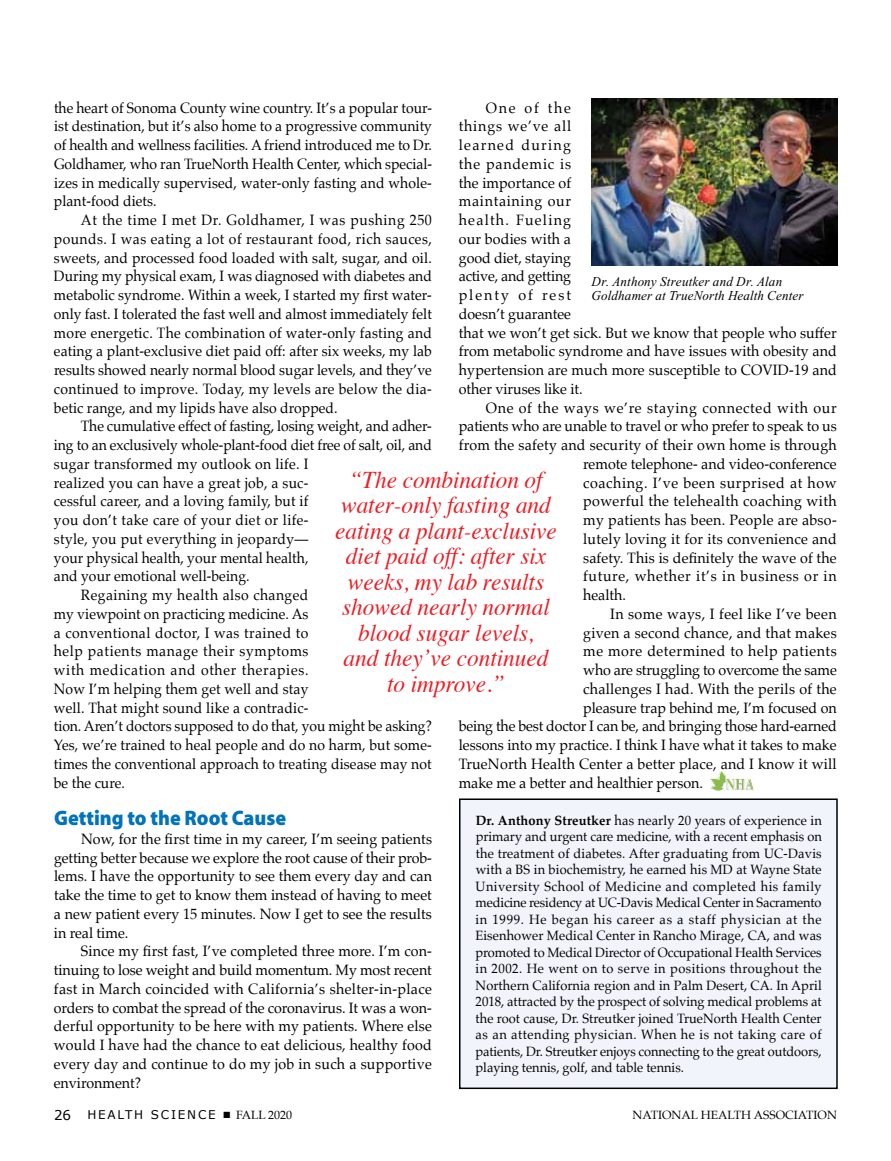
<style>
.page{position:relative;width:891px;height:1161px;background:#fff}
.page>*{position:absolute;margin:0;border:0;box-sizing:border-box;transform-origin:0 0}
.t1{font:italic 24px/25.5px "Times";color:#ed1d24;text-align:center}
.t2{font:21px "Myriad MM 830 600";letter-spacing:.05em;color:#0073bb;scale:.95 1}
.t3{font:15px/18.8px "Palatino";letter-spacing:.01em;color:#000;text-align:justify;scale:.95 1}
.t4{font:15px/18.8px "Palatino";letter-spacing:.01em;color:#000;text-align:justify;scale:.93 1}
.t5{font:15px "Palatino";letter-spacing:-.01em;color:#000;scale:.95 1}
.t6{font:15px "Palatino";letter-spacing:.045em;color:#000;scale:.95 1}
.t7{font:15px "Palatino";letter-spacing:.03em;color:#000;scale:.93 1}
.t8{font:15px "Palatino";letter-spacing:.04em;color:#000;scale:.95 1}
.t9{font:15px "Palatino";letter-spacing:.05em;color:#000;scale:.93 1}
.t10{font:15px "Palatino";letter-spacing:.045em;color:#000;scale:.93 1}
.t11{font:15px "Palatino";letter-spacing:.035em;color:#000;scale:.93 1}
.t12{font:15px "Palatino";letter-spacing:.03em;color:#000;scale:.95 1}
.t13{font:13.5px/16.5px "Palatino";color:#000;text-align:justify;scale:.95 1}
.t14{font:italic 13.5px/14.4px "Times New Roman";letter-spacing:.01em;color:#000}
.t15{font:12px "Palatino";color:#000}
.t16{font:12px "Verdana";letter-spacing:.15em;color:#000}
.s1{font-weight:700}
.s2{font-size:13.5px}
.s3{font-family:"Palatino"}
</style>
<div class="page">
<img style="left:710px;top:771px;width:43px;height:20px">
<img style="left:592px;top:99px;width:246px;height:167px">
<div style="left:460px;top:799px;width:377px;height:289px;background:#f1f4fa"></div>
<div style="left:459px;top:798px;width:379px;height:291px;border:2px solid #000"></div>
<p class="t4" style="left:54px;top:98px;width:408px">the heart of Sonoma County wine country. It’s a popular tour&shy;ist destination, but it’s also home to a progressive community of health and wellness facilities. A friend introduced me to Dr.<br>Goldhamer, who ran TrueNorth Health Center, which special&shy;izes in medically supervised, water-only fasting and whole&shy;plant-food diets.</p>
<p class="t4" style="left:54px;top:210px;width:408px;text-indent:27px">At the time I met Dr. Goldhamer, I was pushing 250 pounds. I was eating a lot of restaurant food, rich sauces, sweets, and processed food loaded with salt, sugar, and oil.<br>During my physical exam, I was diagnosed with diabetes and metabolic syndrome. Within a week, I started my first water&shy;only fast. I tolerated the fast well and almost immediately felt more energetic. The combination of water-only fasting and eating a plant-exclusive diet paid off: after six weeks, my lab results showed nearly normal blood sugar levels, and they’ve continued to improve. Today, my levels are below the dia&shy;betic range, and my lipids have also dropped.</p>
<p class="t4" style="left:81px;top:417px;width:379px">The cumulative effect of fasting, losing weight, and adher-</p>
<p class="t4" style="left:54px;top:435px;width:408px">ing to an exclusively whole-plant-food diet free of salt, oil, and</p>
<p class="t4" style="left:54px;top:454px;width:275px">sugar transformed my outlook on life. I</p>
<p class="t4" style="left:54px;top:473px;width:275px">realized you can have a great job, a suc-</p>
<p class="t4" style="left:54px;top:492px;width:275px">cessful career, and a loving family, but if</p>
<p class="t7" style="left:54px;top:507px;width:275px">you don’t take care of your diet or life-</p>
<p class="t4" style="left:54px;top:529px;width:275px">style, you put everything in jeopardy—</p>
<p class="t4" style="left:54px;top:548px;width:275px">your physical health, your mental health,</p>
<p class="t4" style="left:54px;top:567px;width:212px">and your emotional well-being.</p>
<p class="t11" style="left:81px;top:582px;width:246px">Regaining my health also changed</p>
<p class="t4" style="left:54px;top:604px;width:275px">my viewpoint on practicing medicine. As</p>
<p class="t7" style="left:54px;top:620px;width:275px">a conventional doctor, I was trained to</p>
<p class="t10" style="left:54px;top:639px;width:275px">help patients manage their symptoms</p>
<p class="t9" style="left:54px;top:657px;width:275px">with medication and other therapies.</p>
<p class="t4" style="left:54px;top:679px;width:275px">Now I’m helping them get well and stay</p>
<p class="t4" style="left:54px;top:698px;width:275px">well. That might sound like a contradic-</p>
<p class="t4" style="left:54px;top:717px;width:408px">tion. Aren’t doctors supposed to do that, you might be asking?</p>
<p class="t4" style="left:54px;top:735px;width:408px">Yes, we’re trained to heal people and do no harm, but some-</p>
<p class="t4" style="left:54px;top:754px;width:408px">times the conventional approach to treating disease may not</p>
<p class="t4" style="left:54px;top:773px;width:78px">be the cure.</p>
<h2 class="t2" style="left:54px;top:808px;width:245px">Getting to the Root Cause</h2>
<p class="t3" style="left:54px;top:829px;width:400px;text-indent:27px">Now, for the first time in my career, I’m seeing patients getting better because we explore the root cause of their prob&shy;lems. I have the opportunity to see them every day and can take the time to get to know them instead of having to meet a new patient every 15 minutes. Now I get to see the results in real time.</p>
<p class="t3" style="left:54px;top:942px;width:400px;text-indent:27px">Since my first fast, I’ve completed three more. I’m con&shy;tinuing to lose weight and build momentum. My most recent fast in March coincided with California’s shelter-in-place orders to combat the spread of the coronavirus. It was a won&shy;derful opportunity to be here with my patients. Where else would I have had the chance to eat delicious, healthy food every day and continue to do my job in such a supportive environment?</p>
<p class="t3" style="left:459px;top:98px;width:399px;text-align:left;text-indent:27px">One of the<br>things we’ve all<br>learned during<br>the pandemic is<br>the importance of<br>maintaining our<br>health. Fueling<br>our bodies with a<br>good diet, staying<br>active, and getting<br>plenty of rest<br>doesn’t guarantee<br>that we won’t get sick. But we know that people who suffer from metabolic syndrome and have issues with obesity and hypertension are much more susceptible to COVID-19 and other viruses like it.</p>
<p class="t6" style="left:486px;top:395px;width:371px">One of the ways we’re staying connected with our</p>
<p class="t3" style="left:459px;top:417px;width:399px">patients who are unable to travel or who prefer to speak to us</p>
<p class="t3" style="left:459px;top:435px;width:399px">from the safety and security of their own home is through</p>
<p class="t3" style="left:583px;top:454px;width:268px">remote telephone- and video-conference</p>
<p class="t8" style="left:583px;top:470px;width:268px">coaching. I’ve been surprised at how</p>
<p class="t3" style="left:583px;top:492px;width:268px">powerful the telehealth coaching with</p>
<p class="t3" style="left:583px;top:510px;width:268px">my patients has been. People are abso-</p>
<p class="t3" style="left:583px;top:529px;width:268px">lutely loving it for its convenience and</p>
<p class="t3" style="left:583px;top:548px;width:268px">safety. This is definitely the wave of the</p>
<p class="t6" style="left:583px;top:564px;width:268px">future, whether it’s in business or in</p>
<p class="t3" style="left:583px;top:585px;width:47px">health.</p>
<p class="t12" style="left:610px;top:601px;width:240px">In some ways, I feel like I’ve been</p>
<p class="t3" style="left:583px;top:623px;width:268px">given a second chance, and that makes</p>
<p class="t8" style="left:583px;top:639px;width:268px">me more determined to help patients</p>
<p class="t5" style="left:583px;top:657px;width:268px">who are struggling to overcome the same</p>
<p class="t3" style="left:583px;top:679px;width:268px">challenges I had. With the perils of the</p>
<p class="t3" style="left:583px;top:698px;width:268px">pleasure trap behind me, I’m focused on</p>
<p class="t5" style="left:459px;top:714px;width:399px">being the best doctor I can be, and bringing those hard-earned</p>
<p class="t3" style="left:459px;top:735px;width:399px">lessons into my practice. I think I have what it takes to make</p>
<p class="t3" style="left:459px;top:754px;width:399px">TrueNorth Health Center a better place, and I know it will</p>
<p class="t3" style="left:459px;top:773px;width:259px">make me a better and healthier person.</p>
<p class="t14" style="left:592px;top:274px;width:213px">Dr. Anthony Streutker and Dr. Alan<br>Goldhamer at TrueNorth Health Center</p>
<h1 class="t1" style="left:335px;top:466px;width:223px">“The combination of water-only fasting and eating a plant-exclusive diet paid off: after six weeks, my lab results showed nearly normal blood sugar levels,<br>and they’ve continued to improve.”</h1>
<p class="t13" style="left:476px;top:812px;width:366px"><span class="s1">Dr. Anthony Streutker</span> has nearly 20 years of experience in primary and urgent care medicine, with a recent emphasis on the treatment of diabetes. After graduating from UC-Davis with a BS in biochemistry, he earned his MD at Wayne State University School of Medicine and completed his family medicine residency at UC-Davis Medical Center in Sacramento in 1999. He began his career as a staff physician at the Eisenhower Medical Center in Rancho Mirage, CA, and was promoted to Medical Director of Occupational Health Services in 2002. He went on to serve in positions throughout the Northern California region and in Palm Desert, CA. In April 2018, attracted by the prospect of solving medical problems at the root cause, Dr. Streutker joined TrueNorth Health Center as an attending physician. When he is not taking care of patients, Dr. Streutker enjoys connecting to the great outdoors, playing tennis, golf, and table tennis.</p>
<p class="t16" style="left:54px;top:1106px;width:195px"><span class="s2">26</span> HEALTH SCIENCE ■ <span class="s3">Fall</span></p>
<p class="t15" style="left:268px;top:1105px;width:25px">2020</p>
<p class="t15" style="left:632px;top:1105px;width:206px">NATIONAL HEALTH ASSOCIATION</p>
</div>
